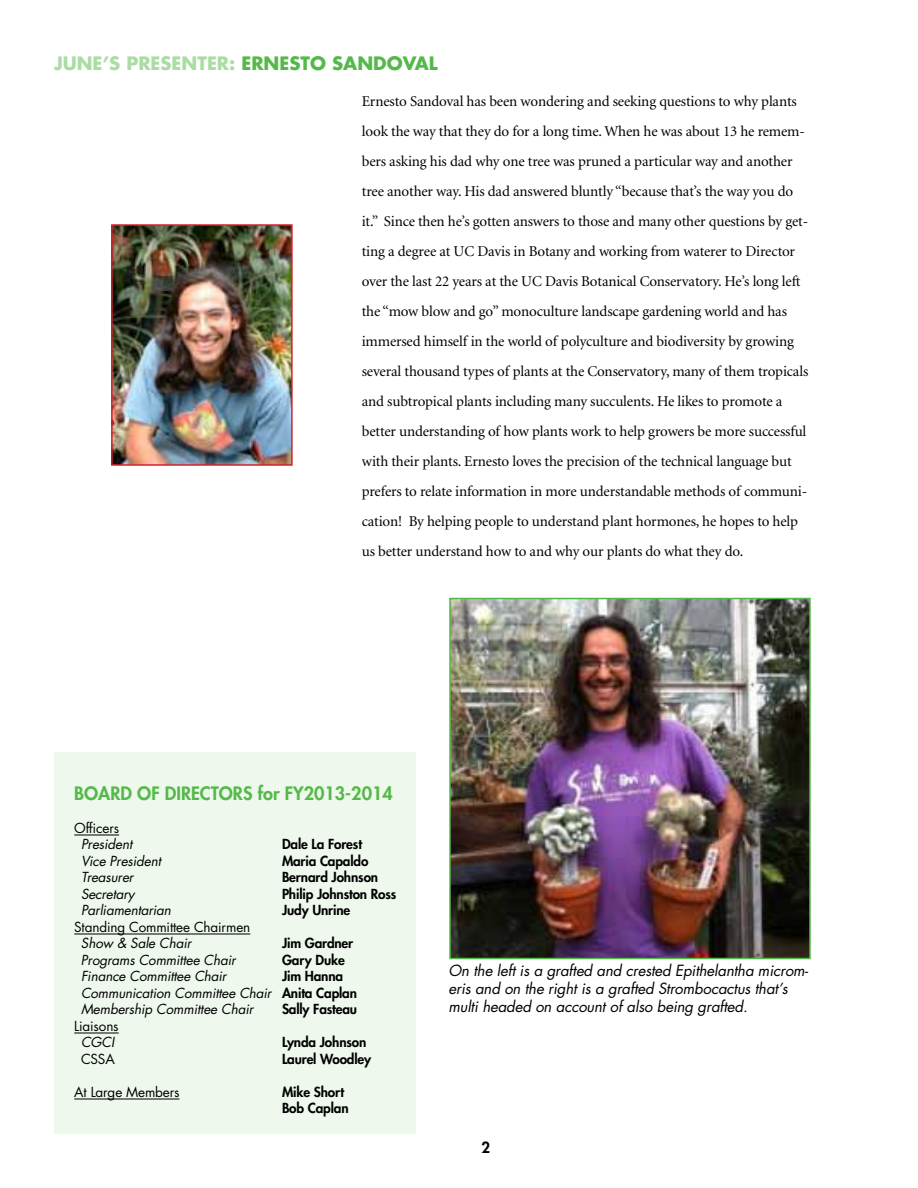
<style>
.page{position:relative;width:918px;height:1188px;background:#fff}
.page>*{position:absolute;margin:0;border:0;box-sizing:border-box;transform-origin:0 0}
.t1{font:700 18px "Futura";color:#aadca3}
.t2{font:800 18px "Futura";color:#54b948}
.t3{font:15px/30px "Minion";letter-spacing:-.01em;color:#000}
.t4{font:italic 15px/18px "Futura";letter-spacing:-.01em;color:#000}
.t5{font:800 15px "Futura";color:#000}
.t6{font:italic 13.5px/16.5px "Futura";letter-spacing:-.01em;color:#000}
.t7{font:800 13.5px/16.5px "Futura";letter-spacing:-.01em;color:#000}
.t8{font:13.5px "Futura";letter-spacing:-.01em;color:#000}
.s1{color:#54b948}
.s2{font-weight:800;font-style:normal}
</style>
<div class="page">
<div style="left:54px;top:753px;width:362px;height:381px;background:#eef8ed"></div>
<hr style="left:74px;top:834px;width:45px;height:2px;background:#000">
<hr style="left:74px;top:933px;width:176px;height:2px;background:#000">
<hr style="left:74px;top:1032px;width:45px;height:2px;background:#000">
<hr style="left:74px;top:1098px;width:105px;height:2px;background:#000">
<img style="left:114px;top:227px;width:176px;height:236px">
<div style="left:111px;top:224px;width:182px;height:242px;border:2px solid #d2232a"></div>
<img style="left:452px;top:601px;width:356px;height:355px">
<div style="left:449px;top:598px;width:362px;height:361px;border:2px solid #54b948"></div>
<p class="t1" style="left:54px;top:51px;width:385px">JUNE’S PRESENTER: <span class="s1">ERNESTO SANDOVAL</span></p>
<p class="t3" style="left:362px;top:87px;width:448px">Ernesto Sandoval has been wondering and seeking questions to why plants look the way that they do for a long time. When he was about 13 he remem&shy;bers asking his dad why one tree was pruned a particular way and another tree another way. His dad answered bluntly “because that’s the way you do it.” Since then he’s gotten answers to those and many other questions by get&shy;ting a degree at UC Davis in Botany and working from waterer to Director over the last 22 years at the UC Davis Botanical Conservatory. He’s long left the “mow blow and go” monoculture landscape gardening world and has immersed himself in the world of polyculture and biodiversity by growing several thousand types of plants at the Conservatory, many of them tropicals and subtropical plants including many succulents. He likes to promote a better understanding of how plants work to help growers be more successful with their plants. Ernesto loves the precision of the technical language but prefers to relate information in more understandable methods of communi&shy;cation! By helping people to understand plant hormones, he hopes to help us better understand how to and why our plants do what they do.</p>
<p class="t2" style="left:74px;top:781px;width:23px">Boar</p>
<p class="t2" style="left:120px;top:781px;width:274px">d of Directors for FY2013-2014</p>
<p class="t8" style="left:74px;top:819px;width:46px">Officers</p>
<p class="t6" style="left:81px;top:836px;width:53px">President</p>
<p class="t7" style="left:282px;top:836px;width:82px">Dale La Forest</p>
<p class="t6" style="left:81px;top:853px;width:81px">Vice President</p>
<p class="t7" style="left:282px;top:852px;width:88px">Maria Capaldo</p>
<p class="t6" style="left:81px;top:869px;width:54px">Treasurer</p>
<p class="t7" style="left:282px;top:869px;width:98px">Bernard Johnson</p>
<p class="t6" style="left:81px;top:886px;width:55px">Secretary</p>
<p class="t7" style="left:282px;top:885px;width:116px">Philip Johnston Ross</p>
<p class="t6" style="left:81px;top:902px;width:92px">Parliamentarian</p>
<p class="t7" style="left:282px;top:902px;width:70px">Judy Unrine</p>
<p class="t8" style="left:74px;top:918px;width:178px">Standing Committee Chairmen</p>
<p class="t6" style="left:81px;top:935px;width:112px">Show &amp; Sale Chair</p>
<p class="t7" style="left:282px;top:935px;width:73px">Jim Gardner</p>
<p class="t6" style="left:81px;top:952px;width:156px">Programs Committee Chair</p>
<p class="t7" style="left:282px;top:951px;width:65px">Gary Duke</p>
<p class="t6" style="left:81px;top:968px;width:147px">Finance Committee Chair</p>
<p class="t6" style="left:81px;top:968px;width:278px;text-indent:201px"><span class="s2">Jim Hanna<br></span>Communication Committee Chair <span class="s2">Anita Caplan<br></span>Membership Committee Chair</p>
<p class="t7" style="left:282px;top:1001px;width:77px">Sally Fasteau</p>
<p class="t8" style="left:74px;top:1017px;width:46px">Liaisons</p>
<p class="t6" style="left:81px;top:1034px;width:35px">CGCI</p>
<p class="t7" style="left:282px;top:1034px;width:86px">Lynda Johnson</p>
<p class="t8" style="left:81px;top:1050px;width:35px">CSSA</p>
<p class="t7" style="left:282px;top:1050px;width:91px">Laurel Woodley</p>
<p class="t8" style="left:74px;top:1083px;width:107px">At Large Members</p>
<p class="t7" style="left:282px;top:1083px;width:68px">Mike Short<br>Bob Caplan</p>
<p class="t4" style="left:448px;top:962px;width:361px">On the left is a grafted and crested Epithelantha microm&shy;eris and on the right is a grafted Strombocactus that’s multi headed on account of also being grafted.</p>
<p class="t5" style="left:482px;top:1137px;width:10px">2</p>
</div>
